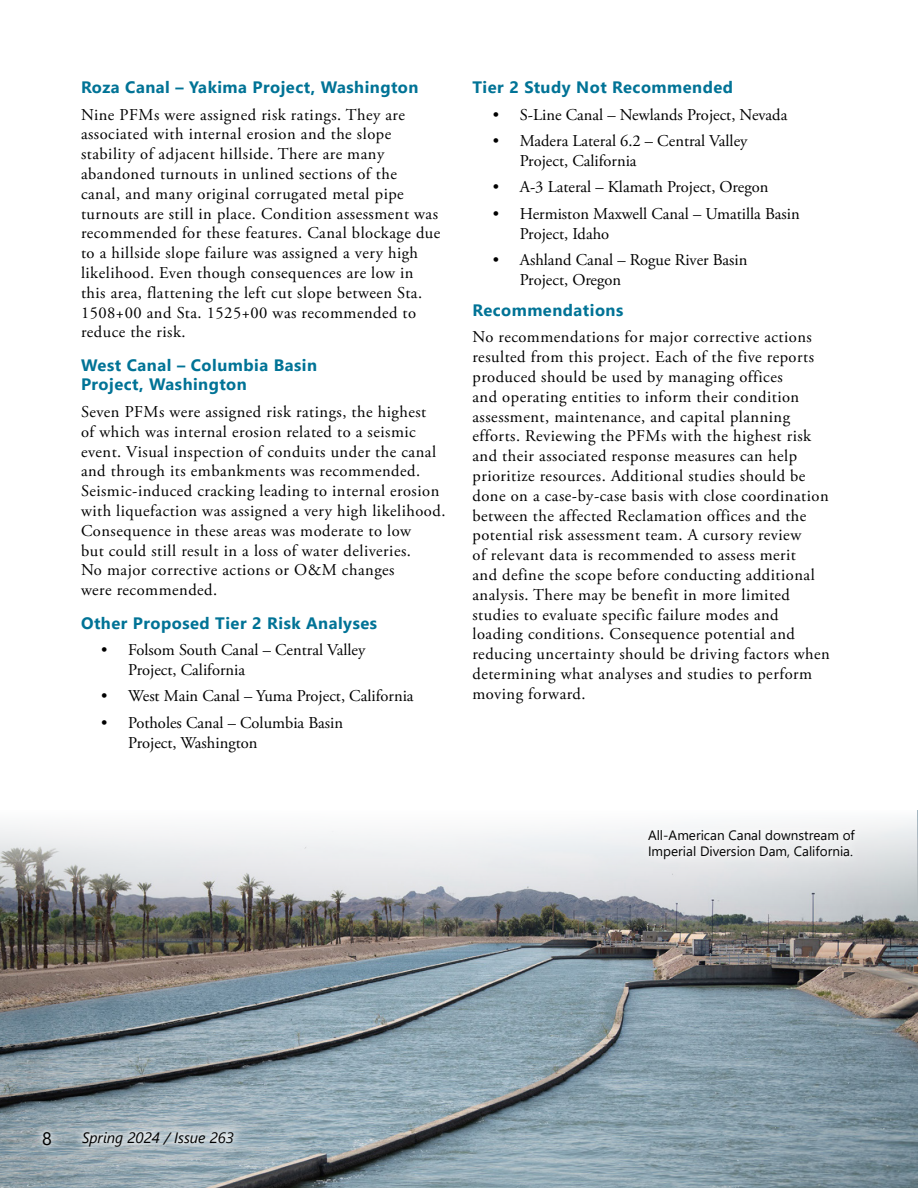
<style>
.page{position:relative;width:918px;height:1188px;background:#fff}
.page>*{position:absolute;margin:0;border:0;box-sizing:border-box;transform-origin:0 0}
.t1{font:18px "Segoe UI";color:#000}
.Body{font:16.5px/19.8px "Adobe Garamond Pro";letter-spacing:.03em;color:#000}
.Body-2{font:16.5px/19.8px "Adobe Garamond Pro";color:#000}
.Blue_Heading_2_Segoe{font:700 16.5px/19.8px "Segoe UI";letter-spacing:.03em;color:#007396}
.t2{font:italic 15px "Segoe UI";color:#000}
.t3{font:13.5px/16.2px "Segoe UI";color:#000}
</style>
<div class="page">
<img style="left:0;top:810px;width:918px;height:378px">
<svg style="left:0;top:810px;width:917px;height:97px"></svg>
<div style="left:639px;top:821px;width:225px;height:47px;background:#fff;opacity:.75"></div>
<div style="left:33px;top:1123px;width:27px;height:31px;background:#fff;opacity:.75"></div>
<div style="left:73px;top:1123px;width:170px;height:32px;background:#fff;opacity:.75"></div>
<p class="Blue_Heading_2_Segoe" style="left:81px;top:76px;width:339px">Roza Canal – Yakima Project, Washington</p>
<p class="Body" style="left:81px;top:105px;width:361px">Nine PFMs were assigned risk ratings. They are associated with internal erosion and the slope stability of adjacent hillside. There are many abandoned turnouts in unlined sections of the<br>canal, and many original corrugated metal pipe turnouts are still in place. Condition assessment was recommended for these features. Canal blockage due to a hillside slope failure was assigned a very high likelihood. Even though consequences are low in this area, flattening the left cut slope between Sta.<br>1508+00 and Sta. 1525+00 was recommended to reduce the risk.</p>
<p class="Blue_Heading_2_Segoe" style="left:81px;top:354px;width:238px">West Canal – Columbia Basin<br>Project, Washington</p>
<p class="Body" style="left:81px;top:402px;width:366px">Seven PFMs were assigned risk ratings, the highest<br>of which was internal erosion related to a seismic event. Visual inspection of conduits under the canal and through its embankments was recommended.<br>Seismic-induced cracking leading to internal erosion with liquefaction was assigned a very high likelihood.<br>Consequence in these areas was moderate to low<br>but could still result in a loss of water deliveries.<br>No major corrective actions or O&amp;M changes<br>were recommended.</p>
<p class="Blue_Heading_2_Segoe" style="left:81px;top:611px;width:298px">Other Proposed Tier 2 Risk Analyses</p>
<p class="Body-2" style="left:128px;top:641px;width:239px;text-indent:-27px">• Folsom South Canal – Central Valley<br>Project, California</p>
<p class="Body-2" style="left:101px;top:687px;width:314px">• West Main Canal – Yuma Project, California</p>
<p class="Body-2" style="left:128px;top:713px;width:216px;text-indent:-27px">• Potholes Canal – Columbia Basin<br>Project, Washington</p>
<p class="Blue_Heading_2_Segoe" style="left:472px;top:76px;width:262px">Tier 2 Study Not Recommended</p>
<p class="Body-2" style="left:493px;top:105px;width:296px">• S-Line Canal – Newlands Project, Nevada</p>
<p class="Body-2" style="left:520px;top:132px;width:229px;text-indent:-27px">• Madera Lateral 6.2 – Central Valley<br>Project, California</p>
<p class="Body-2" style="left:493px;top:178px;width:277px">• A-3 Lateral – Klamath Project, Oregon</p>
<p class="Body-2" style="left:520px;top:204px;width:282px;text-indent:-27px">• Hermiston Maxwell Canal – Umatilla Basin<br>Project, Idaho</p>
<p class="Body-2" style="left:520px;top:251px;width:229px;text-indent:-27px">• Ashland Canal – Rogue River Basin<br>Project, Oregon</p>
<p class="Blue_Heading_2_Segoe" style="left:472px;top:299px;width:152px">Recommendations</p>
<p class="Body" style="left:472px;top:328px;width:359px">No recommendations for major corrective actions resulted from this project. Each of the five reports produced should be used by managing offices<br>and operating entities to inform their condition assessment, maintenance, and capital planning efforts. Reviewing the PFMs with the highest risk and their associated response measures can help prioritize resources. Additional studies should be done on a case-by-case basis with close coordination between the affected Reclamation offices and the potential risk assessment team. A cursory review<br>of relevant data is recommended to assess merit<br>and define the scope before conducting additional analysis. There may be benefit in more limited studies to evaluate specific failure modes and loading conditions. Consequence potential and reducing uncertainty should be driving factors when determining what analyses and studies to perform moving forward.</p>
<p class="t3" style="left:648px;top:826px;width:208px">All-American Canal downstream of<br>Imperial Diversion Dam, California.</p>
<p class="t1" style="left:42px;top:1122px;width:11px">8</p>
<p class="t2" style="left:82px;top:1124px;width:153px">Spring 2024 / Issue 263</p>
</div>
